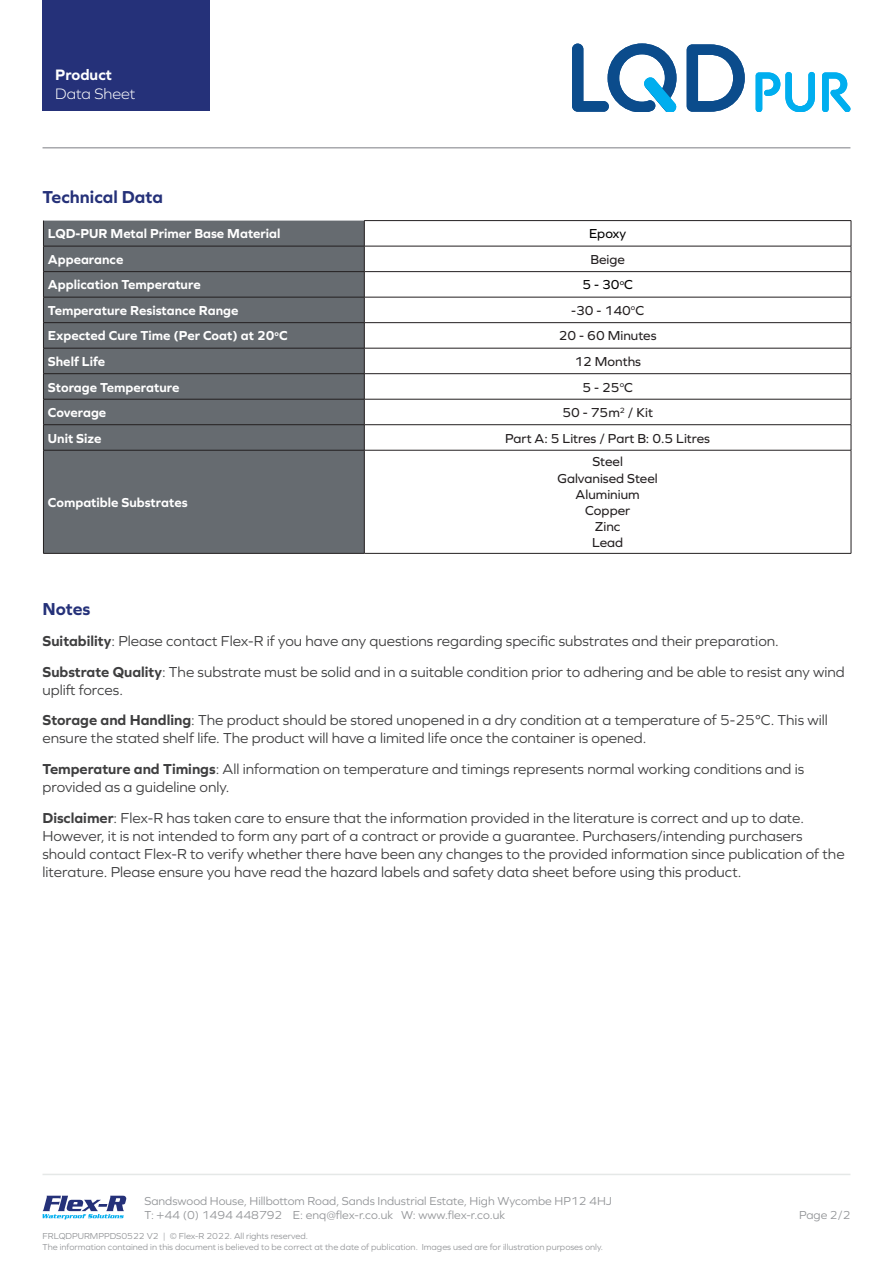
<style>
.page{position:relative;width:893px;height:1263px;background:#fff}
.page>*{position:absolute;margin:0;border:0;box-sizing:border-box;transform-origin:0 0}
.t1{font:700 18px "Graphie";color:#253179}
.t2{font:300 15.75px "Graphie";color:#fff}
.t3{font:700 15.75px "Graphie";color:#fff}
.t4{font:15px/18px "Graphie";color:#3e3e3f}
.t5{font:700 13.5px "Graphie";color:#fff}
.t6{font:13.5px "Graphie";color:#231f20}
.t7{font:13.5px "Graphie";color:#000}
.t8{font:12px/14.4px "Graphie";color:#939598}
.t9{font:9px/10.8px "Graphie";color:#939598}
.s1{font-weight:700}
</style>
<div class="page">
<svg style="left:43px;top:1196px;width:83px;height:23px"></svg>
<hr style="left:43px;top:1174px;width:807px;height:1px;background:#e5e8e7">
<div style="left:43px;top:0;width:167px;height:111px;background:#253179"></div>
<hr style="left:43px;top:147px;width:807px;height:2px;background:#a8a9ad">
<svg style="left:687px;top:44px;width:58px;height:67px"></svg>
<svg style="left:756px;top:72px;width:59px;height:39px"></svg>
<svg style="left:822px;top:72px;width:28px;height:39px"></svg>
<svg style="left:572px;top:43px;width:105px;height:68px"></svg>
<div style="left:44px;top:221px;width:320px;height:332px;background:#666b70"></div>
<hr style="left:364px;top:220px;width:487px;height:1px;background:#231f20">
<hr style="left:364px;top:246px;width:487px;height:1px;background:#231f20">
<hr style="left:364px;top:271px;width:487px;height:1px;background:#231f20">
<hr style="left:364px;top:297px;width:487px;height:1px;background:#231f20">
<hr style="left:364px;top:322px;width:487px;height:1px;background:#231f20">
<hr style="left:364px;top:348px;width:487px;height:1px;background:#231f20">
<hr style="left:364px;top:373px;width:487px;height:1px;background:#231f20">
<hr style="left:364px;top:399px;width:487px;height:1px;background:#231f20">
<hr style="left:364px;top:424px;width:487px;height:1px;background:#231f20">
<svg style="left:851px;top:221px;width:1px;height:229px"></svg>
<hr style="left:364px;top:450px;width:487px;height:1px;background:#231f20">
<hr style="left:851px;top:450px;width:1px;height:103px;background:#231f20">
<hr style="left:364px;top:553px;width:487px;height:1px;background:#231f20">
<hr style="left:43px;top:246px;width:321px;height:1px;background:#231f20">
<hr style="left:43px;top:271px;width:321px;height:1px;background:#231f20">
<hr style="left:43px;top:297px;width:321px;height:1px;background:#231f20">
<hr style="left:43px;top:322px;width:321px;height:1px;background:#231f20">
<hr style="left:43px;top:348px;width:321px;height:1px;background:#231f20">
<hr style="left:43px;top:373px;width:321px;height:1px;background:#231f20">
<hr style="left:43px;top:399px;width:321px;height:1px;background:#231f20">
<hr style="left:43px;top:424px;width:321px;height:1px;background:#231f20">
<svg style="left:43px;top:221px;width:1px;height:229px"></svg>
<svg style="left:364px;top:221px;width:1px;height:229px"></svg>
<hr style="left:43px;top:450px;width:321px;height:1px;background:#231f20">
<hr style="left:43px;top:450px;width:1px;height:103px;background:#231f20">
<hr style="left:364px;top:450px;width:1px;height:103px;background:#231f20">
<hr style="left:43px;top:553px;width:321px;height:1px;background:#231f20">
<p class="t3" style="left:55px;top:65px;width:58px">Product</p>
<p class="t2" style="left:55px;top:84px;width:82px">Data Sheet</p>
<p class="t1" style="left:43px;top:186px;width:122px">Technical Data</p>
<p class="t5" style="left:48px;top:226px;width:234px">LQD-PUR Metal Primer Base Material</p>
<p class="t7" style="left:589px;top:226px;width:39px">Epoxy</p>
<p class="t5" style="left:48px;top:251px;width:77px">Appearance</p>
<p class="t6" style="left:590px;top:251px;width:36px">Beige</p>
<p class="t5" style="left:48px;top:277px;width:154px">Application Temperature</p>
<p class="t7" style="left:582px;top:277px;width:52px">5 - 30<sup>o</sup>C</p>
<p class="t5" style="left:48px;top:302px;width:192px">Temperature Resistance Range</p>
<p class="t6" style="left:571px;top:302px;width:75px">-30 - 140<sup>o</sup>C</p>
<p class="t5" style="left:48px;top:328px;width:241px">Expected Cure Time (Per Coat) at 20<sup>o</sup>C</p>
<p class="t6" style="left:559px;top:328px;width:99px">20 - 60 Minutes</p>
<p class="t5" style="left:48px;top:353px;width:59px">Shelf Life</p>
<p class="t6" style="left:574px;top:353px;width:68px">12 Months</p>
<p class="t5" style="left:48px;top:379px;width:133px">Storage Temperature</p>
<p class="t6" style="left:582px;top:379px;width:52px">5 - 25<sup>o</sup>C</p>
<p class="t5" style="left:48px;top:404px;width:60px">Coverage</p>
<p class="t6" style="left:562px;top:405px;width:92px">50 - 75m<sup>2</sup> / Kit</p>
<p class="t5" style="left:48px;top:430px;width:55px">Unit Size</p>
<p class="t6" style="left:505px;top:430px;width:206px">Part A: 5 Litres / Part B: 0.5 Litres</p>
<p class="t5" style="left:48px;top:494px;width:141px">Compatible Substrates</p>
<p class="t6" style="left:592px;top:454px;width:32px">Steel</p>
<p class="t6" style="left:557px;top:470px;width:102px">Galvanised Steel</p>
<p class="t6" style="left:576px;top:486px;width:66px">Aluminium</p>
<p class="t6" style="left:585px;top:502px;width:46px">Copper</p>
<p class="t6" style="left:595px;top:519px;width:27px">Zinc</p>
<p class="t6" style="left:592px;top:535px;width:33px">Lead</p>
<p class="t1" style="left:43px;top:598px;width:49px">Notes</p>
<p class="t4" style="left:43px;top:631px;width:738px"><span class="s1">Suitability</span>: Please contact Flex-R if you have any questions regarding specific substrates and their preparation.</p>
<p class="t4" style="left:43px;top:662px;width:804px"><span class="s1">Substrate Quality</span>: The substrate must be solid and in a suitable condition prior to adhering and be able to resist any wind uplift forces.</p>
<p class="t4" style="left:43px;top:711px;width:787px"><span class="s1">Storage and Handling</span>: The product should be stored unopened in a dry condition at a temperature of 5-25°C. This will ensure the stated shelf life. The product will have a limited life once the container is opened.</p>
<p class="t4" style="left:43px;top:760px;width:763px"><span class="s1">Temperature and Timings</span>: All information on temperature and timings represents normal working conditions and is provided as a guideline only.</p>
<p class="t4" style="left:43px;top:808px;width:804px"><span class="s1">Disclaimer</span>: Flex-R has taken care to ensure that the information provided in the literature is correct and up to date.<br>However, it is not intended to form any part of a contract or provide a guarantee. Purchasers/intending purchasers should contact Flex-R to verify whether there have been any changes to the provided information since publication of the literature. Please ensure you have read the hazard labels and safety data sheet before using this product.</p>
<p class="t8" style="left:145px;top:1193px;width:469px">Sandswood House, Hillbottom Road, Sands Industrial Estate, High Wycombe HP12 4HJ<br>T: +44 (0) 1494 448792 E: enq@flex-r.co.uk W: www.flex-r.co.uk</p>
<p class="t9" style="left:43px;top:1230px;width:562px">FRLQDPURMPPDS0522 V2 | © Flex-R 2022. All rights reserved.<br>The information contained in this document is believed to be correct at the date of publication. Images used are for illustration purposes only.</p>
<p class="t8" style="left:799px;top:1207px;width:53px">Page 2/2</p>
</div>
